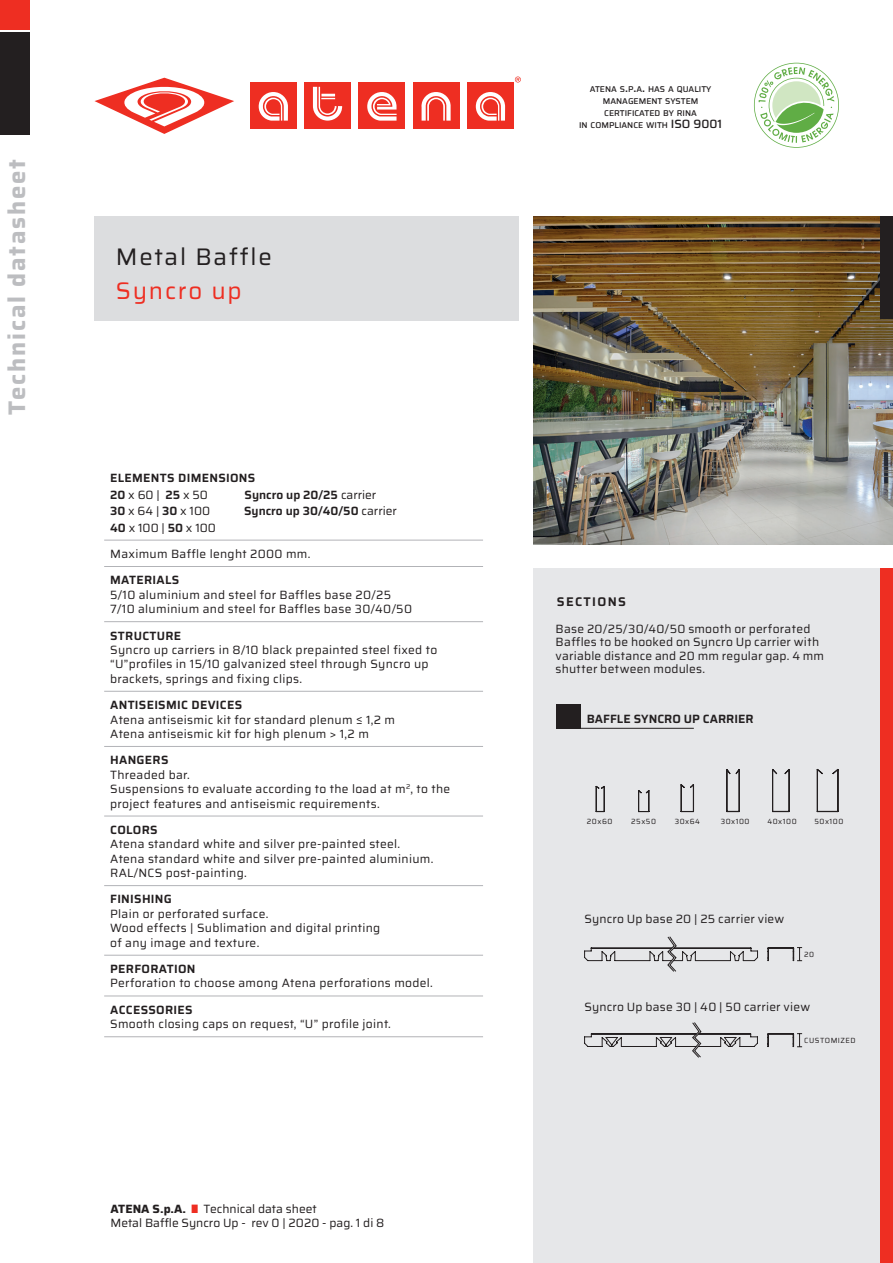
<style>
.page{position:relative;width:893px;height:1263px;background:#fff}
.page>*{position:absolute;margin:0;border:0;box-sizing:border-box;transform-origin:0 0}
.t1{font:700 24px "Saira";letter-spacing:.075em;color:#bcbdc0}
.t2{font:24px "Saira";letter-spacing:.075em;color:#231f20}
.t3{font:24px "Saira";letter-spacing:.075em;color:#ee2e22}
.t4{font:600 12.6px "Saira";letter-spacing:.105em;color:#231f20}
.t5{font:12px/13.5px "Saira";letter-spacing:.025em;color:#231f20}
.t6{font:600 12px "Saira";letter-spacing:.025em;color:#231f20}
.t7{font:12px "Saira";color:#231f20}
.t8{font:600 12px "Saira";color:#231f20}
.t9{font:500 8.4px "Saira";color:#231f20}
.t10{font:7.5px "Saira";letter-spacing:.07em;color:#231f20}
.s1{font-weight:600}
.s2{font-weight:400}
.s3{font-weight:700}
.s4{color:#ee2e22}
.s5{font-size:12px}
</style>
<div class="page">
<img style="left:534px;top:217px;width:359px;height:327px">
<div style="left:94px;top:217px;width:425px;height:104px;background:#dcdddf"></div>
<div style="left:0;top:33px;width:30px;height:102px;background:#231f20"></div>
<svg style="left:95px;top:78px;width:139px;height:56px"></svg>
<div style="left:413px;top:82px;width:46px;height:47px;background:#ee2e22"></div>
<div style="left:359px;top:82px;width:46px;height:47px;background:#ee2e22"></div>
<div style="left:467px;top:82px;width:47px;height:47px;background:#ee2e22"></div>
<div style="left:304px;top:82px;width:47px;height:47px;background:#ee2e22"></div>
<div style="left:250px;top:82px;width:47px;height:47px;background:#ee2e22"></div>
<svg style="left:259px;top:87px;width:246px;height:34px"></svg>
<svg style="left:515px;top:77px;width:6px;height:5px"></svg>
<div style="left:0;top:0;width:30px;height:30px;background:#ee2e22"></div>
<div style="left:881px;top:217px;width:12px;height:102px;background:#231f20"></div>
<div style="left:534px;top:568px;width:359px;height:695px;background:#e6e7e9"></div>
<div style="left:881px;top:568px;width:12px;height:695px;background:#ee2e22"></div>
<svg style="left:596px;top:786px;width:9px;height:26px"></svg>
<svg style="left:638px;top:790px;width:11px;height:22px"></svg>
<svg style="left:681px;top:784px;width:13px;height:28px"></svg>
<svg style="left:726px;top:769px;width:14px;height:43px"></svg>
<svg style="left:772px;top:769px;width:18px;height:43px"></svg>
<svg style="left:817px;top:769px;width:21px;height:43px"></svg>
<svg style="left:584px;top:936px;width:174px;height:36px"></svg>
<svg style="left:768px;top:947px;width:34px;height:14px"></svg>
<svg style="left:584px;top:1022px;width:218px;height:36px"></svg>
<svg style="left:754px;top:63px;width:85px;height:85px"></svg>
<div style="left:556px;top:704px;width:24px;height:25px;background:#231f20"></div>
<hr style="left:565px;top:728px;width:129px;height:1px;background:#231f20">
<hr style="left:104px;top:621px;width:379px;height:1px;background:#b2b3b7">
<hr style="left:104px;top:691px;width:379px;height:1px;background:#b2b3b7">
<hr style="left:104px;top:746px;width:379px;height:1px;background:#b2b3b7">
<hr style="left:104px;top:816px;width:379px;height:1px;background:#b2b3b7">
<hr style="left:104px;top:885px;width:379px;height:1px;background:#b2b3b7">
<hr style="left:104px;top:540px;width:379px;height:1px;background:#b2b3b7">
<hr style="left:104px;top:566px;width:379px;height:1px;background:#b2b3b7">
<hr style="left:104px;top:955px;width:379px;height:1px;background:#b2b3b7">
<hr style="left:104px;top:996px;width:379px;height:1px;background:#b2b3b7">
<hr style="left:104px;top:1036px;width:379px;height:1px;background:#b2b3b7">
<p class="t1" style="left:-2px;top:415px;width:257px;rotate:-90deg">Technical datasheet</p>
<p class="t2" style="left:116px;top:238px;width:158px">Metal Baffle</p>
<p class="t3" style="left:116px;top:273px;width:128px">Syncro up</p>
<p class="t6" style="left:110px;top:469px;width:147px">ELEMENTS DIMENSIONS</p>
<p class="t5" style="left:110px;top:487px;width:99px"><span class="s1">20</span> x 60 | <span class="s1">25</span> x 50</p>
<p class="t8" style="left:245px;top:485px;width:133px">Syncro up 20/25 <span class="s2">carrier</span></p>
<p class="t5" style="left:110px;top:504px;width:102px"><span class="s1">30</span> x 64 | <span class="s1">30</span> x 100</p>
<p class="t8" style="left:244px;top:502px;width:154px">Syncro up 30/40/50 <span class="s2">carrier</span></p>
<p class="t5" style="left:110px;top:520px;width:107px"><span class="s1">40</span> x 100 | <span class="s1">50</span> x 100</p>
<p class="t5" style="left:110px;top:547px;width:202px">Maximum Baffle lenght 2000 mm.</p>
<p class="t6" style="left:110px;top:571px;width:71px">MATERIALS</p>
<p class="t5" style="left:110px;top:588px;width:282px">5/10 aluminium and steel for Baffles base 20/25</p>
<p class="t5" style="left:110px;top:602px;width:303px">7/10 aluminium and steel for Baffles base 30/40/50</p>
<p class="t6" style="left:110px;top:626px;width:73px">STRUCTURE</p>
<p class="t5" style="left:110px;top:642px;width:329px;line-height:14.4px">Syncro up carriers in 8/10 black prepainted steel fixed to “U”profiles in 15/10 galvanized steel through Syncro up brackets, springs and fixing clips.</p>
<p class="t6" style="left:110px;top:696px;width:134px">ANTISEISMIC DEVICES</p>
<p class="t5" style="left:110px;top:712px;width:286px">Atena antiseismic kit for standard plenum ≤ 1,2 m</p>
<p class="t5" style="left:110px;top:727px;width:260px">Atena antiseismic kit for high plenum &gt; 1,2 m</p>
<p class="t6" style="left:110px;top:751px;width:60px">HANGERS</p>
<p class="t5" style="left:110px;top:768px;width:81px">Threaded bar.</p>
<p class="t5" style="left:110px;top:781px;width:342px;line-height:14.4px">Suspensions to evaluate according to the load at m<sup>2</sup>, to the project features and antiseismic requirements.</p>
<p class="t6" style="left:110px;top:820px;width:49px">COLORS</p>
<p class="t5" style="left:110px;top:837px;width:291px">Atena standard white and silver pre-painted steel.</p>
<p class="t5" style="left:110px;top:851px;width:325px">Atena standard white and silver pre-painted aluminium.</p>
<p class="t5" style="left:110px;top:866px;width:138px">RAL/NCS post-painting.</p>
<p class="t6" style="left:110px;top:890px;width:63px">FINISHING</p>
<p class="t5" style="left:110px;top:907px;width:160px">Plain or perforated surface.</p>
<p class="t5" style="left:110px;top:921px;width:272px">Wood effects | Sublimation and digital printing</p>
<p class="t5" style="left:110px;top:935px;width:151px">of any image and texture.</p>
<p class="t6" style="left:110px;top:960px;width:87px">PERFORATION</p>
<p class="t5" style="left:110px;top:976px;width:324px">Perforation to choose among Atena perforations model.</p>
<p class="t6" style="left:110px;top:1000px;width:84px">ACCESSORIES</p>
<p class="t5" style="left:110px;top:1017px;width:282px">Smooth closing caps on request, “U” profile joint.</p>
<p class="t7" style="left:111px;top:1199px;width:208px"><span class="s3">ATENA S.p.A.</span> <span class="s4">|</span> Technical data sheet</p>
<p class="t7" style="left:111px;top:1214px;width:275px">Metal Baffle Syncro Up - rev 0 | 2020 - pag. 1 di 8</p>
<p class="t9" style="left:590px;top:83px;width:123px">ATENA S<span class="s5">.</span>P<span class="s5">.</span>A<span class="s5">.</span> HAS A QUALITY</p>
<p class="t9" style="left:603px;top:95px;width:97px">MANAGEMENT SYSTEM</p>
<p class="t9" style="left:604px;top:107px;width:94px">CERTIFICATED BY RINA</p>
<p class="t9" style="left:579px;top:119px;width:144px">IN COMPLIANCE WITH <span class="s5">ISO</span> <span class="s5">9001</span></p>
<p class="t4" style="left:557px;top:591px;width:71px">SECTIONS</p>
<p class="t5" style="left:556px;top:622px;width:270px">Base 20/25/30/40/50 smooth or perforated Baffles to be hooked on Syncro Up carrier with variable distance and 20 mm regular gap. 4 mm shutter between modules.</p>
<p class="t8" style="left:587px;top:709px;width:168px">BAFFLE SYNCRO UP CARRIER</p>
<p class="t10" style="left:587px;top:815px;width:27px">20x60</p>
<p class="t10" style="left:631px;top:815px;width:26px">25x50</p>
<p class="t10" style="left:675px;top:815px;width:27px">30x64</p>
<p class="t10" style="left:721px;top:815px;width:30px">30x100</p>
<p class="t10" style="left:767px;top:815px;width:31px">40x100</p>
<p class="t10" style="left:814px;top:815px;width:31px">50x100</p>
<p class="t5" style="left:584px;top:911px;width:202px">Syncro Up base 20 | 25 carrier view</p>
<p class="t10" style="left:804px;top:948px;width:12px">20</p>
<p class="t5" style="left:584px;top:1000px;width:227px">Syncro Up base 30 | 40 | 50 carrier view</p>
<p class="t10" style="left:804px;top:1034px;width:53px">CUSTOMIZED</p>
</div>
